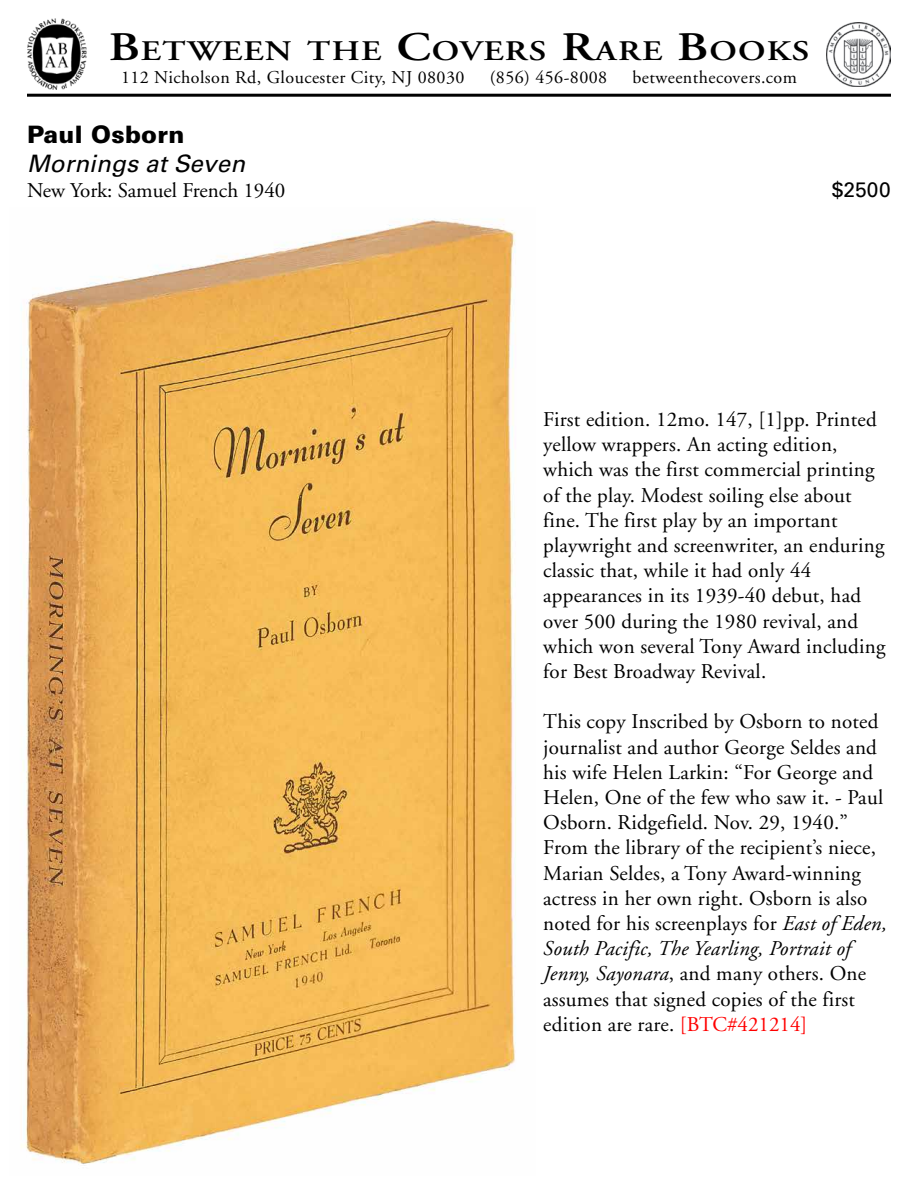
<style>
.page{position:relative;width:918px;height:1188px;background:#fff}
.page>*{position:absolute;margin:0;border:0;box-sizing:border-box;transform-origin:0 0}
.t1{font:600 28.35px "Adobe Garamond";letter-spacing:.035em;color:#000;scale:1.22 1}
.t2{font:italic 24px "Univers";letter-spacing:.01em;color:#000}
.t3{font:900 24px "Univers";letter-spacing:.01em;color:#000}
.t4{font:21px/25.2px "Adobe Garamond";letter-spacing:.01em;color:#000}
.t5{font:21px "Univers";color:#000}
.t6{font:18px "Adobe Garamond";letter-spacing:.025em;color:#000}
.s1{font-size:40.5px}
.s2{font-style:italic}
.s3{color:#f00}
</style>
<div class="page">
<img style="left:21px;top:218px;width:495px;height:948px">
<img style="left:826px;top:22px;width:65px;height:65px">
<img style="left:27px;top:19px;width:60px;height:71px">
<hr style="left:27px;top:94px;width:864px;height:3px;background:#000">
<h1 class="t1" style="left:109px;top:35px;width:576px"><span class="s1">B</span>ETWEEN THE <span class="s1">C</span>OVERS <span class="s1">R</span>ARE <span class="s1">B</span>OOKS</h1>
<p class="t6" style="left:121px;top:67px;width:345px">112 Nicholson Rd, Gloucester City, NJ 08030</p>
<p class="t6" style="left:490px;top:67px;width:119px">(856) 456-8008</p>
<p class="t6" style="left:633px;top:67px;width:166px">betweenthecovers.com</p>
<p class="t3" style="left:27px;top:119px;width:159px">Paul Osborn</p>
<p class="t2" style="left:27px;top:149px;width:220px">Mornings at Seven</p>
<p class="t4" style="left:27px;top:178px;width:260px">New York: Samuel French 1940</p>
<p class="t5" style="left:832px;top:177px;width:61px">$2500</p>
<p class="t4" style="left:543px;top:407px;width:344px">First edition. 12mo. 147, [1]pp. Printed yellow wrappers. An acting edition, which was the first commercial printing of the play. Modest soiling else about fine. The first play by an important playwright and screenwriter, an enduring classic that, while it had only 44 appearances in its 1939-40 debut, had over 500 during the 1980 revival, and which won several Tony Award including for Best Broadway Revival.</p>
<p class="t4" style="left:543px;top:710px;width:345px">This copy Inscribed by Osborn to noted journalist and author George Seldes and his wife Helen Larkin: “For George and Helen, One of the few who saw it. - Paul Osborn. Ridgefield. Nov. 29, 1940.” From the library of the recipient’s niece, Marian Seldes, a Tony Award-winning actress in her own right. Osborn is also noted for his screenplays for <span class="s2">East of Eden, South Pacific, The Yearling, Portrait of Jenny, Sayonara</span>, and many others. One assumes that signed copies of the first edition are rare. <span class="s3">[BTC#421214]</span></p>
</div>
